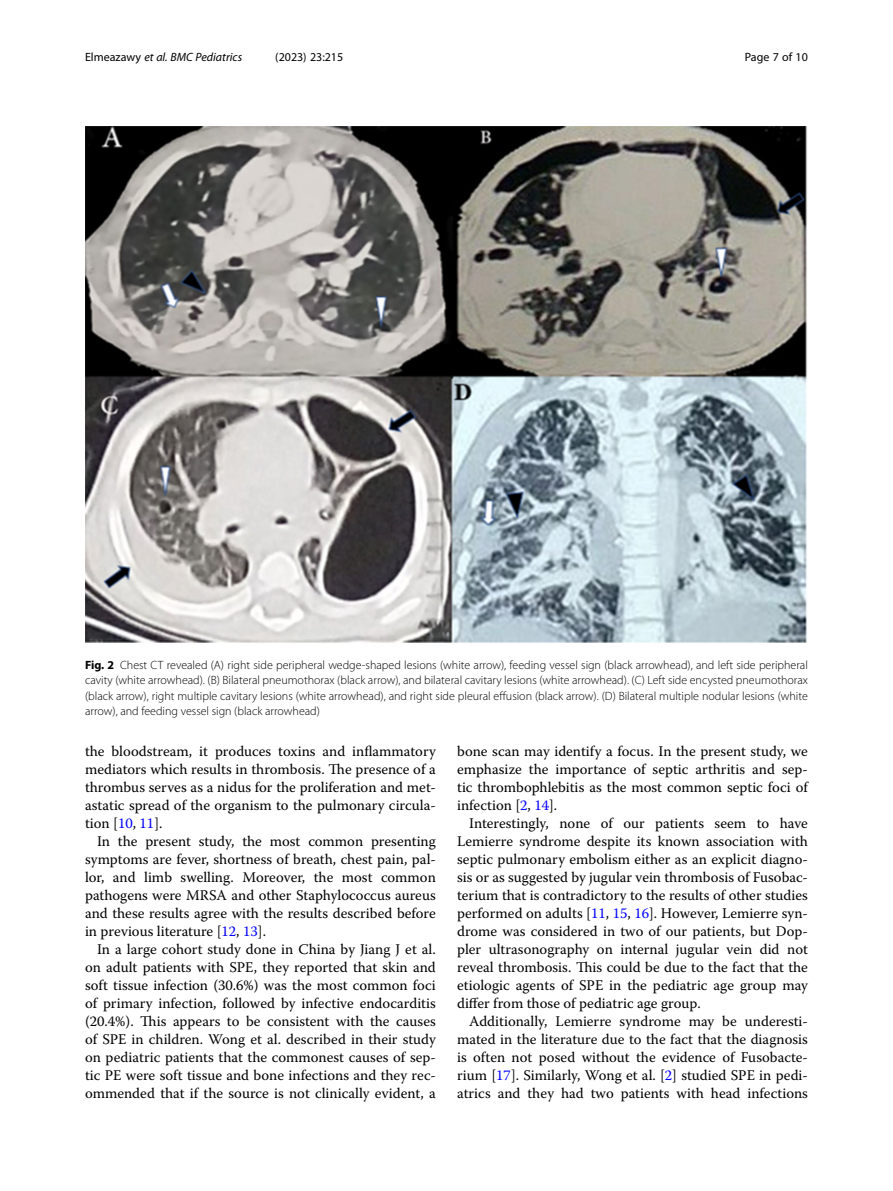
<style>
.page{position:relative;width:893px;height:1191px;background:#fff}
.page>*{position:absolute;margin:0;border:0;box-sizing:border-box;transform-origin:0 0}
.Body_Text_Indent{font:14.7px/18px "Warnock Pro";color:#000;text-align:justify}
.Body_Text{font:14.7px/18px "Warnock Pro";color:#000;text-align:justify}
.Figure_Caption{font:300 12px/15px "Myriad Pro";color:#000;text-align:justify}
.t1{font:italic 12px "Myriad Pro";color:#000}
.t2{font:12px "Myriad Pro";color:#000}
.s1{font-style:normal}
.s2{font-weight:700}
.s3{color:#00f}
</style>
<div class="page">
<img style="left:85px;top:126px;width:722px;height:516px">
<p class="t1" style="left:85px;top:50px;width:159px"><span class="s1">Elmeazawy</span> et al. BMC Pediatrics</p>
<p class="t2" style="left:275px;top:50px;width:70px">(2023) 23:215</p>
<p class="t2" style="left:745px;top:50px;width:65px">Page 7 of 10</p>
<p class="Figure_Caption" style="left:85px;top:658px;width:724px"><span class="s2">Fig. 2</span> Chest CT revealed (A) right side peripheral wedge-shaped lesions (white arrow), feeding vessel sign (black arrowhead), and left side peripheral cavity (white arrowhead). (B) Bilateral pneumothorax (black arrow), and bilateral cavitary lesions (white arrowhead). (C) Left side encysted pneumothorax (black arrow), right multiple cavitary lesions (white arrowhead), and right side pleural effusion (black arrow). (D) Bilateral multiple nodular lesions (white arrow), and feeding vessel sign (black arrowhead)</p>
<p class="Body_Text" style="left:85px;top:742px;width:352px">the bloodstream, it produces toxins and inflammatory mediators which results in thrombosis. The presence of a thrombus serves as a nidus for the proliferation and met&shy;astatic spread of the organism to the pulmonary circula&shy;tion [<span class="s3">10</span>, <span class="s3">11</span>].</p>
<p class="Body_Text_Indent" style="left:85px;top:832px;width:352px;text-indent:12px">In the present study, the most common presenting symptoms are fever, shortness of breath, chest pain, pal&shy;lor, and limb swelling. Moreover, the most common pathogens were MRSA and other Staphylococcus aureus and these results agree with the results described before in previous literature [<span class="s3">12</span>, <span class="s3">13</span>].</p>
<p class="Body_Text_Indent" style="left:85px;top:940px;width:352px;text-indent:12px">In a large cohort study done in China by Jiang J et al. on adult patients with SPE, they reported that skin and soft tissue infection (30.6%) was the most common foci of primary infection, followed by infective endocarditis (20.4%). This appears to be consistent with the causes of SPE in children. Wong et al. described in their study on pediatric patients that the commonest causes of sep&shy;tic PE were soft tissue and bone infections and they rec&shy;ommended that if the source is not clinically evident, a</p>
<p class="Body_Text_Indent" style="left:457px;top:742px;width:352px">bone scan may identify a focus. In the present study, we emphasize the importance of septic arthritis and sep&shy;tic thrombophlebitis as the most common septic foci of infection [<span class="s3">2</span>, <span class="s3">14</span>].</p>
<p class="Body_Text_Indent" style="left:457px;top:814px;width:352px;text-indent:12px">Interestingly, none of our patients seem to have Lemierre syndrome despite its known association with septic pulmonary embolism either as an explicit diagno&shy;sis or as suggested by jugular vein thrombosis of Fusobac&shy;terium that is contradictory to the results of other studies performed on adults [<span class="s3">11</span>, <span class="s3">15</span>, <span class="s3">16</span>]. However, Lemierre syn&shy;drome was considered in two of our patients, but Dop&shy;pler ultrasonography on internal jugular vein did not reveal thrombosis. This could be due to the fact that the etiologic agents of SPE in the pediatric age group may differ from those of pediatric age group.</p>
<p class="Body_Text_Indent" style="left:457px;top:1012px;width:352px;text-indent:12px">Additionally, Lemierre syndrome may be underesti&shy;mated in the literature due to the fact that the diagnosis is often not posed without the evidence of Fusobacte&shy;rium [<span class="s3">17</span>]. Similarly, Wong et al. [<span class="s3">2</span>] studied SPE in pedi&shy;atrics and they had two patients with head infections</p>
</div>
